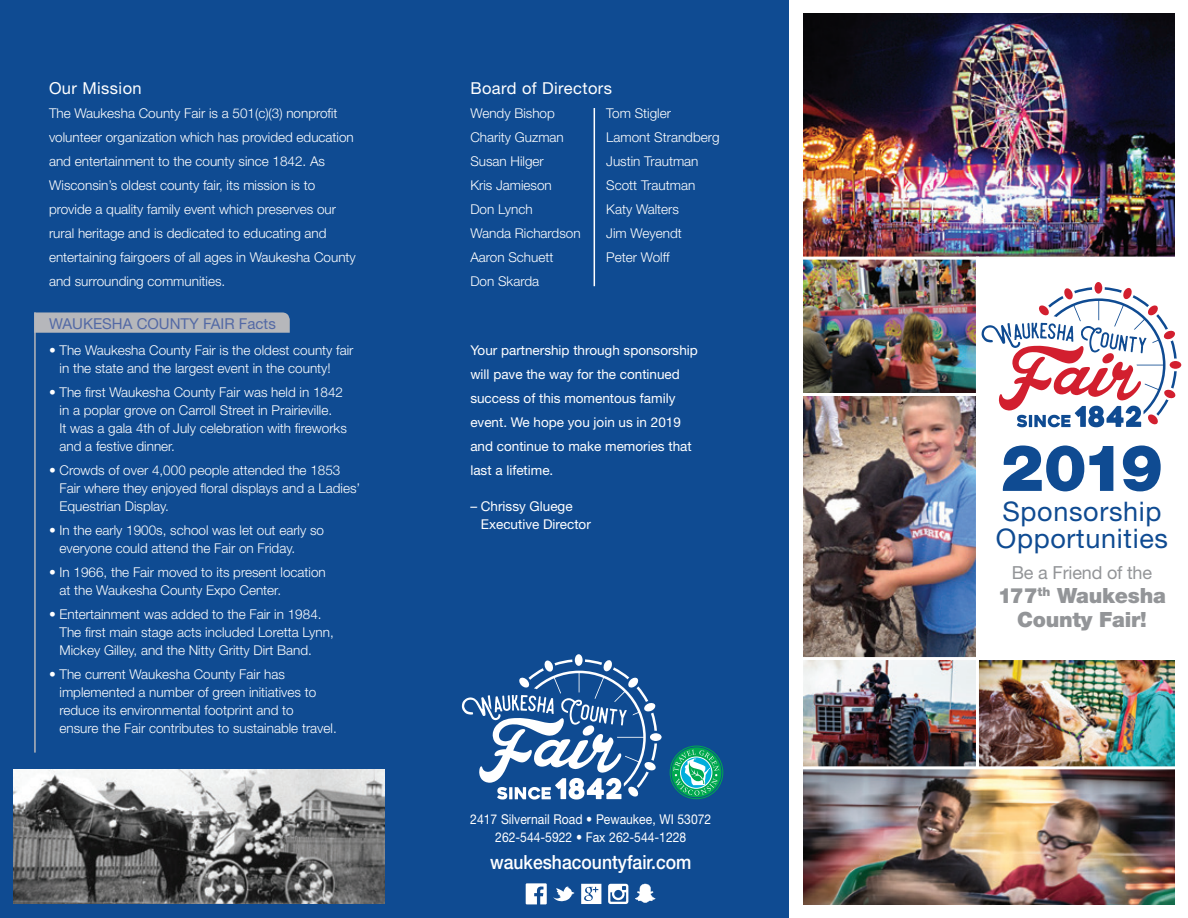
<style>
.page{position:relative;width:1188px;height:918px;background:#fff}
.page>*{position:absolute;margin:0;border:0;box-sizing:border-box;transform-origin:0 0}
.t1{font:900 64.5px "Helvetica Neue";color:#0f4b92}
.t2{font:27px/27px "Helvetica Neue";letter-spacing:.025em;color:#0f4b92}
.t3{font:900 21px/24px "Helvetica Neue";letter-spacing:-.01em;color:#939598;text-align:center}
.Locations{font:500 19.5px "Helvetica Neue";color:#fff;scale:.9 1}
.t4{font:18px "Helvetica Neue";letter-spacing:-.01em;color:#939598}
.t5{font:16.5px "Helvetica Neue";letter-spacing:.025em;color:#fff}
.t6{font:15px "Helvetica Neue";color:#5369a5}
.t7{font:300 13.5px/18px "Helvetica Neue";color:#fff}
.Locations-2{font:13.5px/24px "Helvetica Neue";color:#fff}
.Locations-3{font:13.5px "Helvetica Neue";color:#fff;scale:.9 1}
</style>
<div class="page">
<div style="left:0;top:0;width:790px;height:918px;background:#0f4b92"></div>
<img style="left:804px;top:14px;width:370px;height:242px">
<img style="left:804px;top:769px;width:370px;height:135px">
<img style="left:14px;top:769px;width:370px;height:135px">
<img style="left:804px;top:260px;width:172px;height:506px">
<img style="left:979px;top:660px;width:195px;height:106px">
<hr style="left:795px;top:657px;width:385px;height:3px;background:#fff">
<hr style="left:795px;top:393px;width:385px;height:3px;background:#fff">
<div style="left:1170px;top:361px;width:11px;height:8px;background:#d21f2f;border-radius:50%"></div>
<div style="left:1095px;top:282px;width:7px;height:12px;background:#d21f2f;border-radius:50%"></div>
<svg style="left:982px;top:287px;width:195px;height:140px"></svg>
<hr style="left:34px;top:312px;width:2px;height:441px;background:#b6b7bb">
<svg style="left:34px;top:312px;width:256px;height:21px;background:#afb2b9"></svg>
<svg style="left:650px;top:733px;width:12px;height:8px"></svg>
<svg style="left:575px;top:654px;width:8px;height:12px"></svg>
<svg style="left:462px;top:659px;width:195px;height:141px"></svg>
<svg style="left:526px;top:883px;width:21px;height:21px"></svg>
<svg style="left:553px;top:886px;width:21px;height:15px"></svg>
<svg style="left:581px;top:884px;width:20px;height:20px"></svg>
<svg style="left:608px;top:884px;width:20px;height:20px"></svg>
<svg style="left:635px;top:884px;width:20px;height:19px"></svg>
<svg style="left:671px;top:747px;width:50px;height:50px"></svg>
<div style="left:670px;top:746px;width:53px;height:53px;border:1px solid #00a94e;border-radius:50%"></div>
<svg style="left:673px;top:750px;width:46px;height:46px;background:#3bb392"></svg>
<hr style="left:594px;top:108px;width:1px;height:178px;background:#fff">
<p class="t5" style="left:49px;top:78px;width:94px">Our Mission</p>
<p class="t7" style="left:49px;top:101px;width:306px;line-height:24px">The Waukesha County Fair is a 501(c)(3) nonprofit volunteer organization which has provided education and entertainment to the county since 1842. As</p>
<p class="t7" style="left:49px;top:176px;width:268px">Wisconsin’s oldest county fair, its mission is to</p>
<p class="t7" style="left:49px;top:197px;width:308px;line-height:24px">provide a quality family event which preserves our rural heritage and is dedicated to educating and entertaining fairgoers of all ages in Waukesha County and surrounding communities.</p>
<p class="t6" style="left:49px;top:314px;width:228px">WAUKESHA COUNTY FAIR Facts</p>
<p class="t7" style="left:60px;top:341px;width:296px;text-indent:-11px">• The Waukesha County Fair is the oldest county fair in the state and the largest event in the county!</p>
<p class="t7" style="left:60px;top:383px;width:289px;text-indent:-11px">• The first Waukesha County Fair was held in 1842 in a poplar grove on Carroll Street in Prairieville.<br>It was a gala 4th of July celebration with fireworks and a festive dinner.</p>
<p class="t7" style="left:60px;top:461px;width:302px;text-indent:-11px">• Crowds of over 4,000 people attended the 1853<br>Fair where they enjoyed floral displays and a Ladies’<br>Equestrian Display.</p>
<p class="t7" style="left:60px;top:521px;width:266px;text-indent:-11px">• In the early 1900s, school was let out early so everyone could attend the Fair on Friday.</p>
<p class="t7" style="left:60px;top:563px;width:268px;text-indent:-11px">• In 1966, the Fair moved to its present location at the Waukesha County Expo Center.</p>
<p class="t7" style="left:60px;top:605px;width:276px;text-indent:-11px">• Entertainment was added to the Fair in 1984.<br>The first main stage acts included Loretta Lynn,<br>Mickey Gilley, and the Nitty Gritty Dirt Band.</p>
<p class="t7" style="left:60px;top:665px;width:279px;text-indent:-11px">• The current Waukesha County Fair has implemented a number of green initiatives to reduce its environmental footprint and to<br>ensure the Fair contributes to sustainable travel.</p>
<p class="t5" style="left:470px;top:78px;width:143px">Board of Directors</p>
<p class="t7" style="left:470px;top:104px;width:86px">Wendy Bishop</p>
<p class="t7" style="left:470px;top:128px;width:95px">Charity Guzman</p>
<p class="t7" style="left:470px;top:152px;width:75px">Susan Hilger</p>
<p class="t7" style="left:470px;top:176px;width:83px">Kris Jamieson</p>
<p class="t7" style="left:470px;top:200px;width:64px">Don Lynch</p>
<p class="t7" style="left:470px;top:224px;width:112px">Wanda Richardson</p>
<p class="t7" style="left:470px;top:248px;width:85px">Aaron Schuett</p>
<p class="t7" style="left:470px;top:272px;width:70px">Don Skarda</p>
<p class="t7" style="left:606px;top:104px;width:66px">Tom Stigler</p>
<p class="t7" style="left:606px;top:128px;width:115px">Lamont Strandberg</p>
<p class="t7" style="left:606px;top:152px;width:94px">Justin Trautman</p>
<p class="t7" style="left:606px;top:176px;width:91px">Scott Trautman</p>
<p class="t7" style="left:606px;top:200px;width:74px">Katy Walters</p>
<p class="t7" style="left:606px;top:224px;width:77px">Jim Weyendt</p>
<p class="t7" style="left:606px;top:248px;width:65px">Peter Wolff</p>
<p class="Locations-2" style="left:470px;top:338px;width:229px">Your partnership through sponsorship will pave the way for the continued success of this momentous family event. We hope you join us in 2019 and continue to make memories that last a lifetime.</p>
<p class="Locations-2" style="left:481px;top:497px;width:111px;line-height:18px;text-indent:-11px">– Chrissy Gluege<br>Executive Director</p>
<p class="Locations-3" style="left:470px;top:811px;width:269px">2417 Silvernail Road • Pewaukee, WI 53072</p>
<p class="Locations-3" style="left:495px;top:829px;width:214px">262-544-5922 • Fax 262-544-1228</p>
<p class="Locations" style="left:490px;top:850px;width:225px">waukeshacountyfair.com</p>
<p class="t1" style="left:1001px;top:429px;width:164px">2019</p>
<p class="t2" style="left:996px;top:497px;width:174px">Sponsorship<br>Opportunities</p>
<p class="t4" style="left:1012px;top:562px;width:142px">Be a Friend of the</p>
<p class="t3" style="left:998px;top:584px;width:170px">177<sup>th</sup> Waukesha<br>County Fair!</p>
</div>
